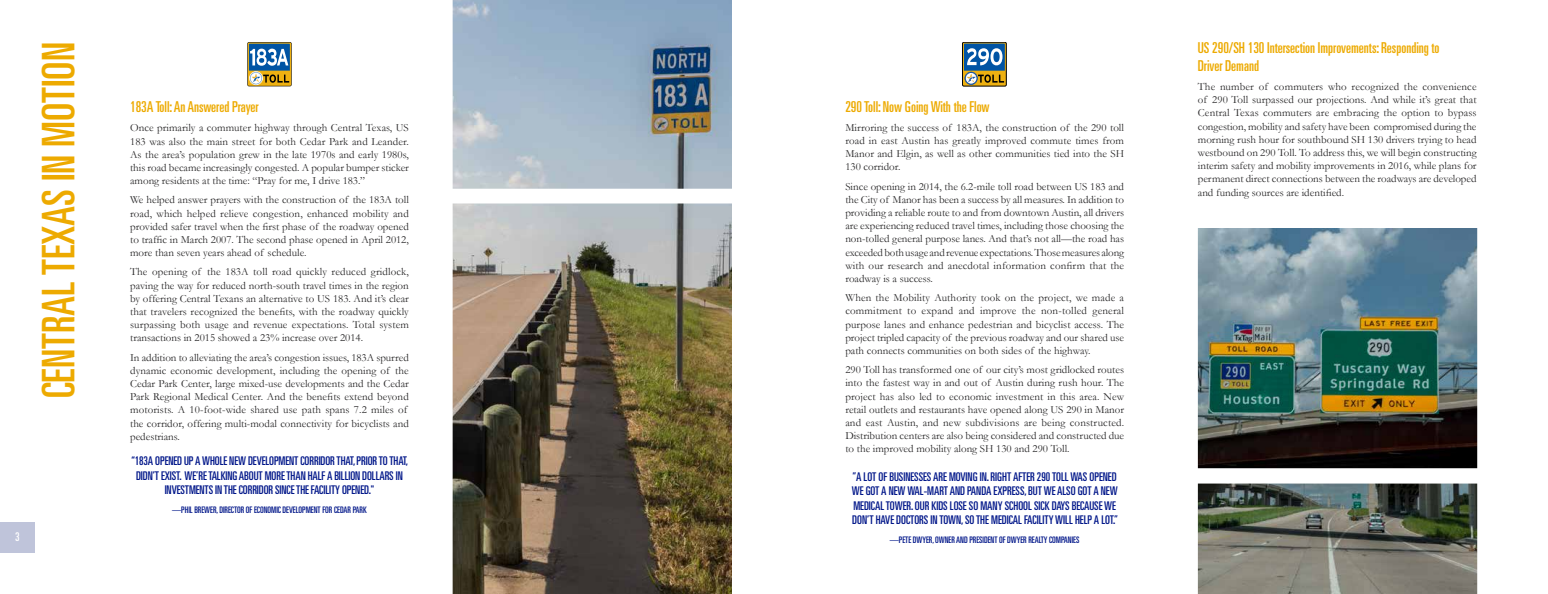
<style>
.page{position:relative;width:1548px;height:594px;background:#fff}
.page>*{position:absolute;margin:0;border:0;box-sizing:border-box;transform-origin:0 0}
.t1{font:ultra-condensed 45px "Univers LT Std";color:#edaa00}
.t2{font:ultra-condensed 15px/18px "Univers LT Std";color:#edaa00}
.t3{font:ultra-condensed 12px/14.4px "Univers LT Std";letter-spacing:-.005em;color:#001689;text-align:center}
.t4{font:ultra-condensed 12px "Univers LT Std";color:#fff}
.t5{font:11px/13.2px "Garamond";color:#292829;text-align:justify}
.t6{font:ultra-condensed 9px "Univers LT Std";color:#001689}
</style>
<div class="page">
<div style="left:0;top:522px;width:35px;height:30px;background:#bfc4da"></div>
<svg style="left:247px;top:42px;width:45px;height:44px;background:#7e8f83"></svg>
<div style="left:962px;top:42px;width:45px;height:44px;border:1px solid #000"></div>
<svg style="left:964px;top:44px;width:41px;height:41px;background:#6f8a8e"></svg>
<img style="left:453px;top:0;width:279px;height:594px">
<img style="left:1198px;top:228px;width:279px;height:366px">
<p class="t4" style="left:15px;top:530px;width:6px">3</p>
<h1 class="t1" style="left:33px;top:398px;width:358px;rotate:-90deg">CENTRAL TEXAS IN MOTION</h1>
<h2 class="t2" style="left:1198px;top:38px;width:243px">US 290/SH 130 Intersection Improvements: Responding to<br>Driver Demand</h2>
<p class="t5" style="left:1198px;top:80px;width:280px">The number of commuters who recognized the convenience of 290 Toll surpassed our projections. And while it’s great that Central Texas commuters are embracing the option to bypass congestion, mobility and safety have been compromised during the morning rush hour for southbound SH 130 drivers trying to head westbound on 290 Toll. To address this, we will begin constructing interim safety and mobility improvements in 2016, while plans for permanent direct connections between the roadways are developed and funding sources are identified.</p>
<h2 class="t2" style="left:845px;top:97px;width:146px">290 Toll: Now Going With the Flow</h2>
<p class="t5" style="left:845px;top:121px;width:280px">Mirroring the success of 183A, the construction of the 290 toll road in east Austin has greatly improved commute times from Manor and Elgin, as well as other communities tied into the SH 130 corridor.</p>
<p class="t5" style="left:845px;top:179px;width:280px">Since opening in 2014, the 6.2-mile toll road between US 183 and the City of Manor has been a success by all measures. In addition to providing a reliable route to and from downtown Austin, all drivers are experiencing reduced travel times, including those choosing the non-tolled general purpose lanes. And that’s not all—the road has exceeded both usage and revenue expectations. Those measures along with our research and anecdotal information confirm that the roadway is a success.</p>
<p class="t5" style="left:845px;top:291px;width:280px">When the Mobility Authority took on the project, we made a commitment to expand and improve the non-tolled general purpose lanes and enhance pedestrian and bicyclist access. The project tripled capacity of the previous roadway and our shared use path connects communities on both sides of the highway.</p>
<p class="t5" style="left:845px;top:363px;width:280px">290 Toll has transformed one of our city’s most gridlocked routes into the fastest way in and out of Austin during rush hour. The project has also led to economic investment in this area. New retail outlets and restaurants have opened along US 290 in Manor and east Austin, and new subdivisions are being constructed.<br>Distribution centers are also being considered and constructed due to the improved mobility along SH 130 and 290 Toll.</p>
<h2 class="t2" style="left:130px;top:98px;width:130px">183A Toll: An Answered Prayer</h2>
<p class="t5" style="left:130px;top:121px;width:280px">Once primarily a commuter highway through Central Texas, US 183 was also the main street for both Cedar Park and Leander.<br>As the area’s population grew in the late 1970s and early 1980s, this road became increasingly congested. A popular bumper sticker among residents at the time: “Pray for me, I drive 183.”</p>
<p class="t5" style="left:130px;top:193px;width:280px">We helped answer prayers with the construction of the 183A toll road, which helped relieve congestion, enhanced mobility and provided safer travel when the first phase of the roadway opened to traffic in March 2007. The second phase opened in April 2012, more than seven years ahead of schedule.</p>
<p class="t5" style="left:130px;top:265px;width:280px">The opening of the 183A toll road quickly reduced gridlock, paving the way for reduced north-south travel times in the region by offering Central Texans an alternative to US 183. And it’s clear that travelers recognized the benefits, with the roadway quickly surpassing both usage and revenue expectations. Total system transactions in 2015 showed a 23% increase over 2014.</p>
<p class="t5" style="left:130px;top:350px;width:280px;text-align:left">In addition to alleviating the area’s congestion issues, 183A spurred dynamic economic development, including the opening of the Cedar Park Center, large mixed-use developments and the Cedar Park Regional Medical Center. And the benefits extend beyond motorists. A 10-foot-wide shared use path spans 7.2 miles of the corridor, offering multi-modal connectivity for bicyclists and pedestrians.</p>
<p class="t3" style="left:131px;top:454px;width:278px">“183A OPENED UP A WHOLE NEW DEVELOPMENT CORRIDOR THAT, PRIOR TO THAT,<br>DIDN’T EXIST. WE’RE TALKING ABOUT MORE THAN HALF A BILLION DOLLARS IN<br>INVESTMENTS IN THE CORRIDOR SINCE THE FACILITY OPENED."</p>
<p class="t6" style="left:172px;top:504px;width:196px">—PHIL BREWER, DIRECTOR OF ECONOMIC DEVELOPMENT FOR CEDAR PARK</p>
<p class="t3" style="left:852px;top:469px;width:268px;text-align:left">”A LOT OF BUSINESSES ARE MOVING IN. RIGHT AFTER 290 TOLL WAS OPENED WE GOT A NEW WAL-MART AND PANDA EXPRESS, BUT WE ALSO GOT A NEW MEDICAL TOWER. OUR KIDS LOSE SO MANY SCHOOL SICK DAYS BECAUSE WE DON’T HAVE DOCTORS IN TOWN, SO THE MEDICAL FACILITY WILL HELP A LOT.”</p>
<p class="t6" style="left:890px;top:535px;width:191px">—PETE DWYER, OWNER AND PRESIDENT OF DWYER REALTY COMPANIES</p>
</div>
